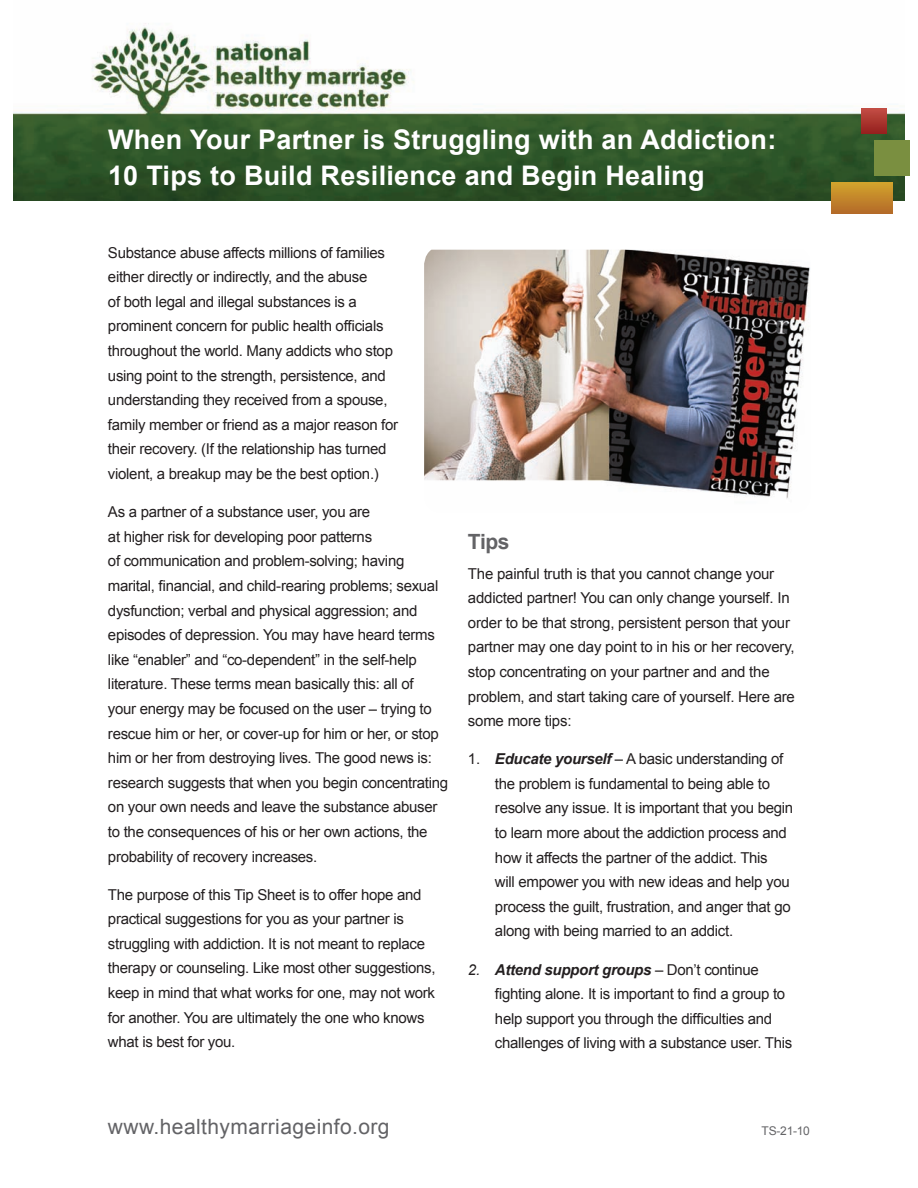
<style>
.page{position:relative;width:918px;height:1188px;background:#fff}
.page>*{position:absolute;margin:0;border:0;box-sizing:border-box;transform-origin:0 0}
.t1{font:700 27px/36px "Arial";letter-spacing:.01em;color:#fff}
.t2{font:21px "Arial";letter-spacing:.02em;color:#636366}
.TIP_Body{font:700 21px "Arial";color:#636366}
.TIP_Body-2{font:15px/24.6px "Arial";letter-spacing:-.02em;color:#231f20}
.TIP_Body_INDENT{font:15px/24.6px "Arial";letter-spacing:-.02em;color:#231f20}
.t3{font:12px "Arial";color:#636366}
.s1{font-weight:700;font-style:italic}
.s2{font-style:italic}
</style>
<div class="page">
<img style="left:424px;top:250px;width:386px;height:249px">
<img style="left:14px;top:23px;width:890px;height:178px">
<div style="left:831px;top:183px;width:61px;height:30px;background:linear-gradient(to bottom,#d2a32c,#b56d29)"></div>
<div style="left:874px;top:140px;width:35px;height:36px;background:#7a8f40"></div>
<div style="left:862px;top:109px;width:24px;height:24px;background:linear-gradient(to bottom,#c14c42,#982220)"></div>
<p class="t1" style="left:108px;top:123px;width:670px">When Your Partner is Struggling with an Addiction:<br>10 Tips to Build Resilience and Begin Healing</p>
<p class="TIP_Body-2" style="left:108px;top:240px;width:292px">Substance abuse affects millions of families either directly or indirectly, and the abuse<br>of both legal and illegal substances is a prominent concern for public health officials throughout the world. Many addicts who stop using point to the strength, persistence, and understanding they received from a spouse, family member or friend as a major reason for their recovery. (If the relationship has turned violent, a breakup may be the best option.)</p>
<p class="TIP_Body-2" style="left:108px;top:500px;width:342px">As a partner of a substance user, you are<br>at higher risk for developing poor patterns<br>of communication and problem-solving; having marital, financial, and child-rearing problems; sexual dysfunction; verbal and physical aggression; and episodes of depression. You may have heard terms like “enabler” and “co-dependent” in the self-help literature. These terms mean basically this: all of<br>your energy may be focused on the user – trying to rescue him or her, or cover-up for him or her, or stop him or her from destroying lives. The good news is: research suggests that when you begin concentrating on your own needs and leave the substance abuser to the consequences of his or her own actions, the probability of recovery increases.</p>
<p class="TIP_Body-2" style="left:108px;top:882px;width:329px">The purpose of this Tip Sheet is to offer hope and practical suggestions for you as your partner is struggling with addiction. It is not meant to replace therapy or counseling. Like most other suggestions, keep in mind that what works for one, may not work for another. You are ultimately the one who knows what is best for you.</p>
<p class="TIP_Body" style="left:468px;top:527px;width:43px">Tips</p>
<p class="TIP_Body-2" style="left:468px;top:561px;width:328px">The painful truth is that you cannot change your addicted partner! You can only change yourself. In order to be that strong, persistent person that your partner may one day point to in his or her recovery, stop concentrating on your partner and and the problem, and start taking care of yourself. Here are some more tips:</p>
<p class="TIP_Body_INDENT" style="left:495px;top:747px;width:300px;text-indent:-27px">1. <span class="s1">Educate yourself</span> – A basic understanding of the problem is fundamental to being able to resolve any issue. It is important that you begin to learn more about the addiction process and how it affects the partner of the addict. This<br>will empower you with new ideas and help you process the guilt, frustration, and anger that go along with being married to an addict.</p>
<p class="TIP_Body_INDENT" style="left:495px;top:957px;width:299px;text-indent:-27px"><span class="s2">2.</span> <span class="s1">Attend support groups</span> – Don’t continue fighting alone. It is important to find a group to help support you through the difficulties and challenges of living with a substance user. This</p>
<p class="t2" style="left:108px;top:1113px;width:283px">www.healthymarriageinfo.org</p>
<p class="t3" style="left:762px;top:1123px;width:50px">TS-21-10</p>
</div>
